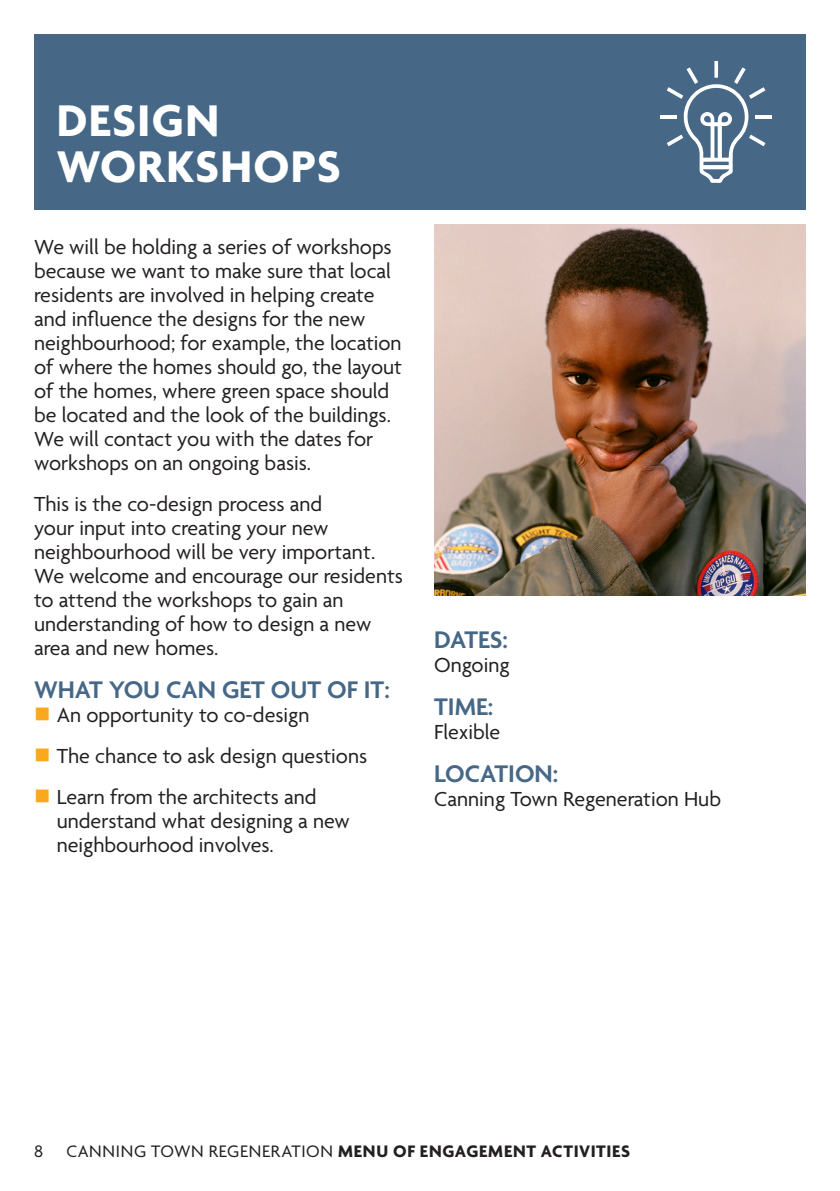
<style>
.page{position:relative;width:840px;height:1191px;background:#fff}
.page>*{position:absolute;margin:0;border:0;box-sizing:border-box;transform-origin:0 0}
._2nd_head{font:700 48px/46px "Agenda";letter-spacing:.025em;color:#fff}
._3RD_SUB{font:600 26px "Agenda";color:#466886}
.Body{font:22px/24px "Agenda";color:#231f20}
.t1{font:700 18px "Agenda";letter-spacing:.04em;color:#231f20}
.t2{font:18px "Agenda";color:#231f20}
.s1{font-weight:400}
</style>
<div class="page">
<div style="left:34px;top:34px;width:771px;height:176px;background:#466886"></div>
<img style="left:434px;top:224px;width:371px;height:371px">
<svg style="left:666px;top:61px;width:99px;height:122px"></svg>
<hr style="left:660px;top:115px;width:16px;height:3px;background:#fff">
<hr style="left:754px;top:115px;width:17px;height:3px;background:#fff">
<p class="_2nd_head" style="left:57px;top:101px;width:285px">DESIGN<br>WORKSHOPS</p>
<p class="Body" style="left:34px;top:236px;width:369px">We will be holding a series of workshops because we want to make sure that local residents are involved in helping create and influence the designs for the new neighbourhood; for example, the location of where the homes should go, the layout of the homes, where green space should be located and the look of the buildings.<br>We will contact you with the dates for workshops on an ongoing basis.</p>
<p class="Body" style="left:34px;top:493px;width:370px">This is the co-design process and<br>your input into creating your new neighbourhood will be very important.<br>We welcome and encourage our residents to attend the workshops to gain an understanding of how to design a new area and new homes.</p>
<p class="_3RD_SUB" style="left:34px;top:676px;width:357px">WHAT YOU CAN GET OUT OF IT:</p>
<p class="Body" style="left:57px;top:704px;width:254px">An opportunity to co-design</p>
<p class="Body" style="left:57px;top:745px;width:312px">The chance to ask design questions</p>
<p class="Body" style="left:57px;top:786px;width:294px">Learn from the architects and understand what designing a new neighbourhood involves.</p>
<p class="_3RD_SUB" style="left:434px;top:626px;width:75px">DATES:</p>
<p class="Body" style="left:434px;top:654px;width:77px">Ongoing</p>
<p class="_3RD_SUB" style="left:434px;top:693px;width:61px">TIME:</p>
<p class="Body" style="left:434px;top:721px;width:68px">Flexible</p>
<p class="_3RD_SUB" style="left:434px;top:760px;width:126px">LOCATION:</p>
<p class="Body" style="left:434px;top:788px;width:288px">Canning Town Regeneration Hub</p>
<p class="t2" style="left:34px;top:1141px;width:11px">8</p>
<p class="t1" style="left:66px;top:1141px;width:565px"><span class="s1">CANNING TOWN REGENERATION</span> MENU OF ENGAGEMENT ACTIVITIES</p>
</div>
